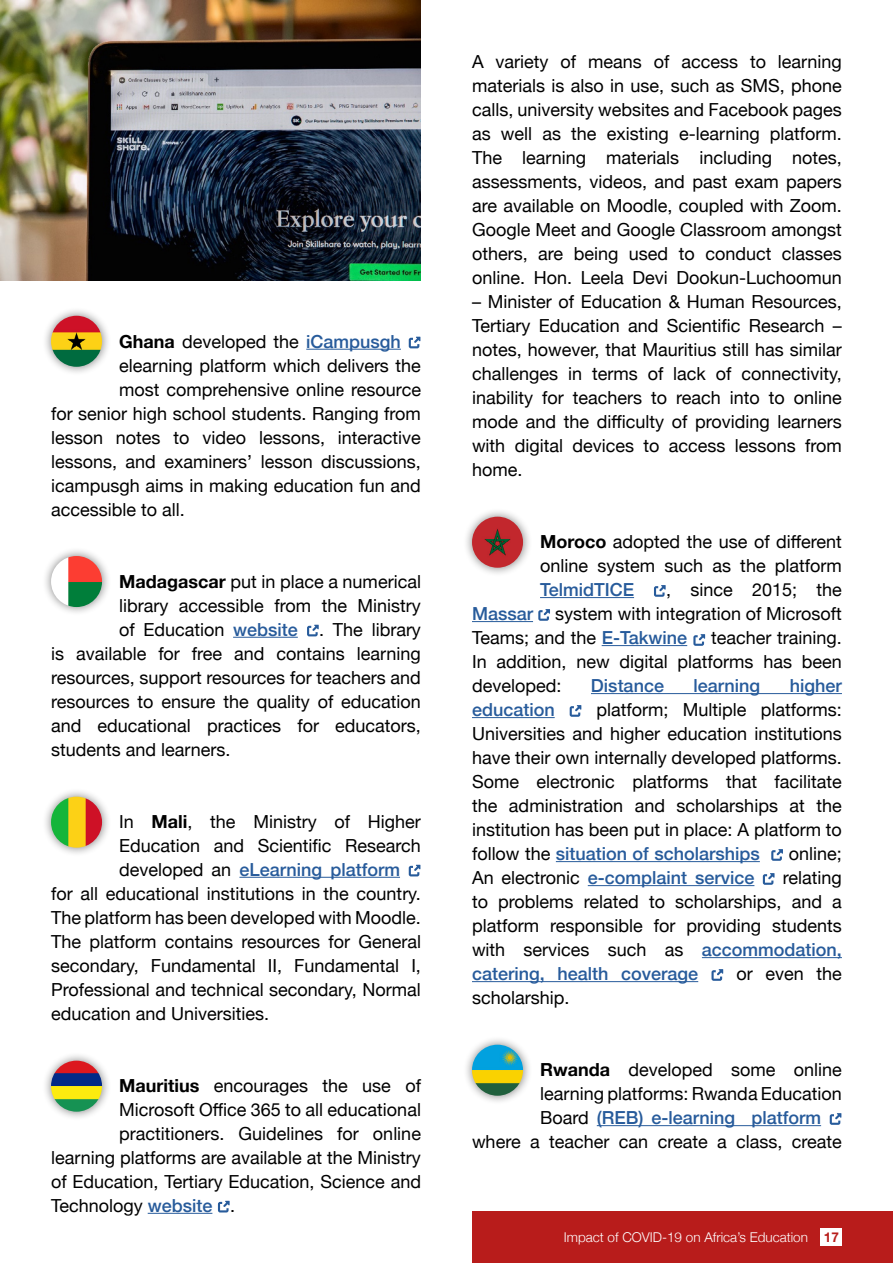
<style>
.page{position:relative;width:893px;height:1263px;background:#fff}
.page>*{position:absolute;margin:0;border:0;box-sizing:border-box;transform-origin:0 0}
.t1{font:18px/24px "Helvetica Neue";color:#000}
.t2{font:500 18px "Helvetica Neue";color:#275b9b}
.t3{font:300 13.5px "Helvetica Neue";color:#fff}
.s1{font-weight:700}
.s2{font-weight:500;color:#275b9b}
.s3{font-weight:400;color:#000}
.s4{font-weight:700;color:#b81f1c}
</style>
<div class="page">
<div style="left:472px;top:1212px;width:421px;height:51px;background:#b81c1b"></div>
<div style="left:821px;top:1228px;width:21px;height:17px;background:#fff"></div>
<hr style="left:306px;top:349px;width:95px;height:1px;background:#275b9b">
<hr style="left:233px;top:637px;width:65px;height:1px;background:#275b9b">
<hr style="left:239px;top:877px;width:161px;height:1px;background:#275b9b">
<hr style="left:148px;top:1213px;width:64px;height:1px;background:#275b9b">
<svg style="left:409px;top:337px;width:11px;height:11px"></svg>
<svg style="left:307px;top:625px;width:12px;height:11px"></svg>
<svg style="left:409px;top:865px;width:11px;height:11px"></svg>
<svg style="left:218px;top:1201px;width:12px;height:11px"></svg>
<hr style="left:540px;top:597px;width:94px;height:1px;background:#275b9b">
<hr style="left:472px;top:621px;width:61px;height:1px;background:#275b9b">
<hr style="left:602px;top:645px;width:85px;height:1px;background:#275b9b">
<hr style="left:591px;top:693px;width:251px;height:1px;background:#275b9b">
<hr style="left:472px;top:717px;width:83px;height:1px;background:#275b9b">
<hr style="left:556px;top:861px;width:204px;height:1px;background:#275b9b">
<hr style="left:588px;top:885px;width:166px;height:1px;background:#275b9b">
<hr style="left:702px;top:957px;width:140px;height:1px;background:#275b9b">
<hr style="left:472px;top:981px;width:226px;height:1px;background:#275b9b">
<hr style="left:597px;top:1125px;width:224px;height:1px;background:#275b9b">
<svg style="left:654px;top:585px;width:12px;height:12px"></svg>
<svg style="left:538px;top:609px;width:12px;height:12px"></svg>
<svg style="left:693px;top:634px;width:12px;height:12px"></svg>
<svg style="left:570px;top:705px;width:11px;height:12px"></svg>
<svg style="left:771px;top:849px;width:12px;height:12px"></svg>
<svg style="left:763px;top:873px;width:11px;height:12px"></svg>
<svg style="left:711px;top:969px;width:12px;height:12px"></svg>
<svg style="left:830px;top:1113px;width:11px;height:12px"></svg>
<div style="left:463px;top:507px;width:69px;height:70px;background:#000;opacity:.5"></div>
<img style="left:472px;top:517px;width:51px;height:51px;border-radius:26px">
<div style="left:42px;top:306px;width:69px;height:70px;background:#000;opacity:.5"></div>
<img style="left:51px;top:316px;width:51px;height:51px;border-radius:26px">
<div style="left:42px;top:546px;width:69px;height:70px;background:#000;opacity:.5"></div>
<img style="left:51px;top:556px;width:51px;height:51px;border-radius:26px">
<div style="left:42px;top:787px;width:69px;height:70px;background:#000;opacity:.5"></div>
<img style="left:51px;top:797px;width:51px;height:51px;border-radius:26px">
<div style="left:42px;top:1051px;width:69px;height:70px;background:#000;opacity:.5"></div>
<img style="left:51px;top:1061px;width:51px;height:51px;border-radius:26px">
<img style="left:0;top:0;width:421px;height:280px">
<div style="left:463px;top:1035px;width:69px;height:70px;background:#000;opacity:.5"></div>
<img style="left:472px;top:1045px;width:51px;height:51px;border-radius:26px">
<p class="t1" style="left:119px;top:330px;width:283px"><span class="s1">Ghana</span> developed the <span class="s2">iCampusgh</span></p>
<p class="t1" style="left:119px;top:354px;width:303px">elearning platform which delivers the</p>
<p class="t1" style="left:119px;top:378px;width:303px">most comprehensive online resource</p>
<p class="t1" style="left:51px;top:402px;width:371px">for senior high school students. Ranging from</p>
<p class="t1" style="left:51px;top:426px;width:371px">lesson notes to video lessons, interactive</p>
<p class="t1" style="left:51px;top:450px;width:371px">lessons, and examiners’ lesson discussions,</p>
<p class="t1" style="left:51px;top:474px;width:371px">icampusgh aims in making education fun and</p>
<p class="t1" style="left:51px;top:498px;width:132px">accessible to all.</p>
<p class="t1" style="left:119px;top:570px;width:303px"><span class="s1">Madagascar</span> put in place a numerical</p>
<p class="t1" style="left:119px;top:594px;width:303px">library accessible from the Ministry</p>
<p class="t1" style="left:119px;top:618px;width:303px">of Education <span class="s2">website</span> . The library</p>
<p class="t1" style="left:51px;top:642px;width:371px">is available for free and contains learning</p>
<p class="t1" style="left:51px;top:666px;width:371px">resources, support resources for teachers and</p>
<p class="t1" style="left:51px;top:690px;width:371px">resources to ensure the quality of education</p>
<p class="t1" style="left:51px;top:714px;width:371px">and educational practices for educators,</p>
<p class="t1" style="left:51px;top:738px;width:178px">students and learners.</p>
<p class="t1" style="left:119px;top:810px;width:303px">In <span class="s1">Mali</span>, the Ministry of Higher</p>
<p class="t1" style="left:119px;top:834px;width:303px">Education and Scientific Research</p>
<p class="t2" style="left:119px;top:855px;width:282px"><span class="s3">developed an</span> eLearning platform</p>
<p class="t1" style="left:51px;top:882px;width:368px">for all educational institutions in the country.</p>
<p class="t1" style="left:51px;top:906px;width:368px">The platform has been developed with Moodle.</p>
<p class="t1" style="left:51px;top:930px;width:371px">The platform contains resources for General</p>
<p class="t1" style="left:51px;top:954px;width:371px">secondary, Fundamental II, Fundamental I,</p>
<p class="t1" style="left:51px;top:978px;width:371px">Professional and technical secondary, Normal</p>
<p class="t1" style="left:51px;top:1002px;width:217px">education and Universities.</p>
<p class="t1" style="left:119px;top:1074px;width:303px"><span class="s1">Mauritius</span> encourages the use of</p>
<p class="t1" style="left:119px;top:1098px;width:303px">Microsoft Office 365 to all educational</p>
<p class="t1" style="left:119px;top:1122px;width:303px">practitioners. Guidelines for online</p>
<p class="t1" style="left:51px;top:1146px;width:371px">learning platforms are available at the Ministry</p>
<p class="t1" style="left:51px;top:1170px;width:371px">of Education, Tertiary Education, Science and</p>
<p class="t1" style="left:51px;top:1194px;width:183px">Technology <span class="s2">website</span> .</p>
<p class="t1" style="left:472px;top:51px;width:371px">A variety of means of access to learning materials is also in use, such as SMS, phone calls, university websites and Facebook pages as well as the existing e-learning platform.<br>The learning materials including notes, assessments, videos, and past exam papers are available on Moodle, coupled with Zoom.<br>Google Meet and Google Classroom amongst others, are being used to conduct classes online. Hon. Leela Devi Dookun-Luchoomun</p>
<p class="t1" style="left:472px;top:291px;width:371px;text-align:justify">– Minister of Education &amp; Human Resources, Tertiary Education and Scientific Research – notes, however, that Mauritius still has similar challenges in terms of lack of connectivity, inability for teachers to reach into to online mode and the difficulty of providing learners with digital devices to access lessons from home.</p>
<p class="t1" style="left:540px;top:531px;width:303px"><span class="s1">Moroco</span> adopted the use of different online system such as the platform</p>
<p class="t2" style="left:540px;top:575px;width:96px">TelmidTICE</p>
<p class="t1" style="left:472px;top:579px;width:371px;text-align:justify;text-indent:194px">, since 2015; the <span class="s2">Massar</span> system with integration of Microsoft Teams; and the <span class="s2">E-Takwine</span></p>
<p class="t1" style="left:472px;top:627px;width:371px;text-indent:239px">teacher training.<br>In addition, new digital platforms has been developed:</p>
<p class="t2" style="left:591px;top:671px;width:75px">Distance</p>
<p class="t2" style="left:694px;top:671px;width:68px">learning</p>
<p class="t2" style="left:790px;top:671px;width:54px">higher</p>
<p class="t1" style="left:472px;top:699px;width:371px;text-indent:124px">platform; Multiple platforms:<br>Universities and higher education institutions have their own internally developed platforms.<br>Some electronic platforms that facilitate the administration and scholarships at the institution has been put in place: A platform to follow the <span class="s2">situation of scholarships</span></p>
<p class="t2" style="left:472px;top:695px;width:84px">education</p>
<p class="t1" style="left:789px;top:843px;width:55px">online;</p>
<p class="t2" style="left:472px;top:863px;width:284px"><span class="s3">An electronic</span> e-complaint service</p>
<p class="t1" style="left:472px;top:867px;width:371px;text-align:justify;text-indent:311px">relating to problems related to scholarships, and a platform responsible for providing students with services such as <span class="s2">accommodation, catering, health coverage</span></p>
<p class="t1" style="left:736px;top:963px;width:107px">or even the</p>
<p class="t1" style="left:472px;top:987px;width:96px">scholarship.</p>
<p class="t1" style="left:540px;top:1059px;width:303px"><span class="s1">Rwanda</span> developed some online</p>
<p class="t1" style="left:540px;top:1083px;width:303px">learning platforms: Rwanda Education</p>
<p class="t2" style="left:540px;top:1103px;width:283px"><span class="s3">Board</span> (REB) e-learning platform</p>
<p class="t1" style="left:472px;top:1131px;width:371px">where a teacher can create a class, create</p>
<p class="t3" style="left:564px;top:1226px;width:276px">Impact of COVID-19 on Africa’s Education <span class="s4">17</span></p>
</div>
